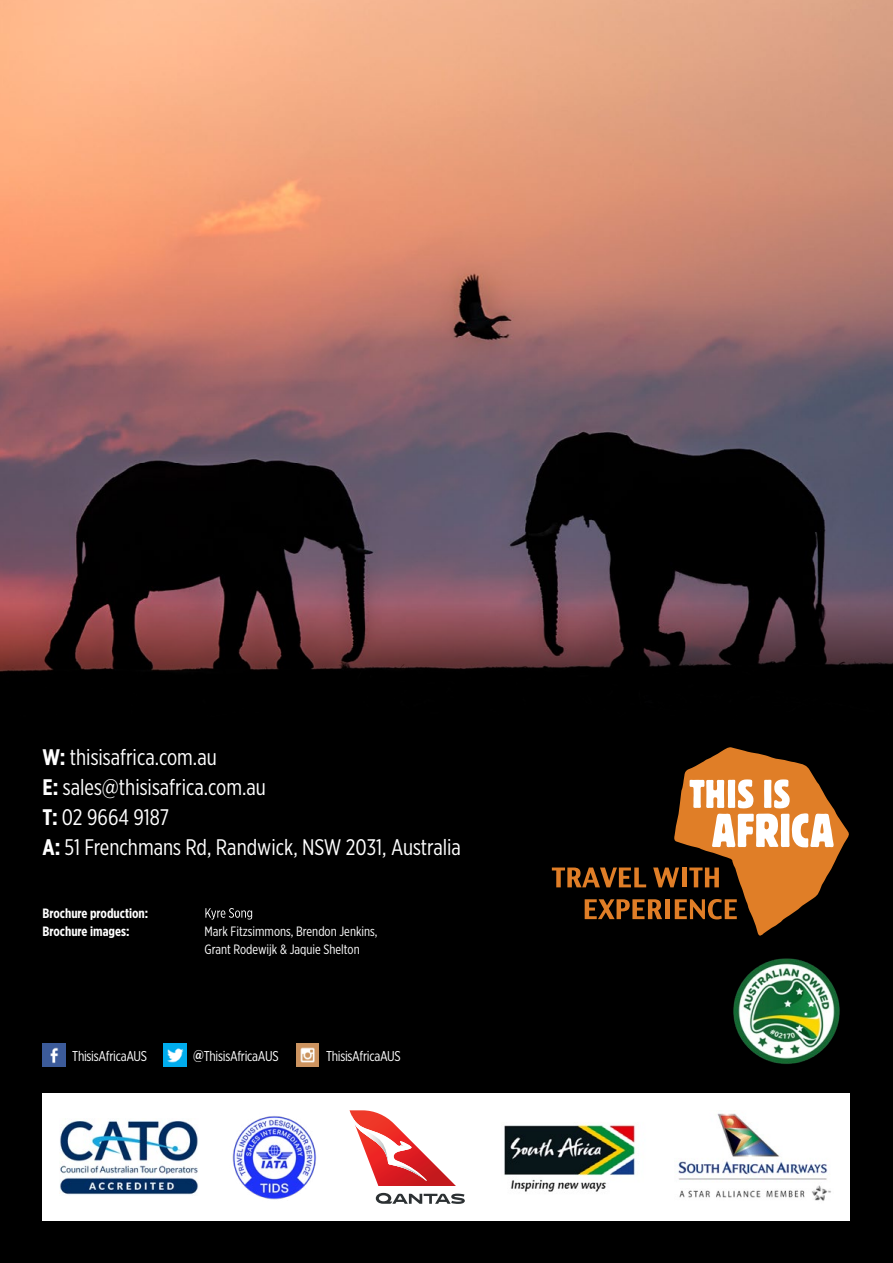
<style>
.page{position:relative;width:893px;height:1263px;background:#fff}
.page>*{position:absolute;margin:0;border:0;box-sizing:border-box;transform-origin:0 0}
.t1{font:22.5px/30px "Gotham X Narrow";color:#fff}
.t2{font:14.1px "Gotham X Narrow";letter-spacing:-.02em;color:#fff}
.t3{font:13.5px/18px "Gotham X Narrow";color:#fff}
.t4{font:700 13.5px/18px "Gotham X Narrow";color:#fff}
.s1{font-weight:700}
.s2{font-weight:500}
</style>
<div class="page">
<div style="left:0;top:727px;width:893px;height:536px;background:#000"></div>
<div style="left:43px;top:1093px;width:807px;height:128px;background:#fff"></div>
<svg style="left:205px;top:908px;width:47px;height:11px"></svg>
<img style="left:678px;top:1110px;width:153px;height:91px">
<img style="left:60px;top:1120px;width:139px;height:75px">
<img style="left:0;top:0;width:893px;height:604px">
<svg style="left:552px;top:747px;width:297px;height:189px"></svg>
<img style="left:43px;top:1043px;width:22px;height:23px">
<img style="left:164px;top:1043px;width:22px;height:23px">
<img style="left:296px;top:1043px;width:23px;height:23px">
<svg style="left:0;top:604px;width:893px;height:123px;fill:#000"></svg>
<svg style="left:350px;top:1110px;width:106px;height:76px"></svg>
<img style="left:392px;top:1165px;width:34px;height:15px">
<img style="left:350px;top:1113px;width:38px;height:50px">
<svg style="left:376px;top:1193px;width:89px;height:11px"></svg>
<img style="left:504px;top:1122px;width:132px;height:70px">
<img style="left:733px;top:958px;width:107px;height:106px">
<img style="left:232px;top:1116px;width:85px;height:84px">
<p class="t1" style="left:43px;top:741px;width:420px"><span class="s1">W:</span> thisisafrica.com.au<br><span class="s1">E:</span> sales@thisisafrica.com.au<br><span class="s1">T:</span> 02 9664 9187<br><span class="s1">A:</span> 51 Frenchmans Rd, Randwick, NSW 2031, Australia</p>
<p class="t4" style="left:43px;top:904px;width:107px">Brochure production:<br>Brochure images:</p>
<p class="t3" style="left:205px;top:922px;width:175px">Mark Fitzsimmons, Brendon Jenkins,<br>Grant Rodewijk &amp; Jaquie Shelton</p>
<p class="t2" style="left:72px;top:1047px;width:76px">ThisisAfricaAUS</p>
<p class="t2" style="left:193px;top:1047px;width:87px"><span class="s2">@</span>ThisisAfricaAUS</p>
<p class="t2" style="left:326px;top:1047px;width:76px">ThisisAfricaAUS</p>
</div>
